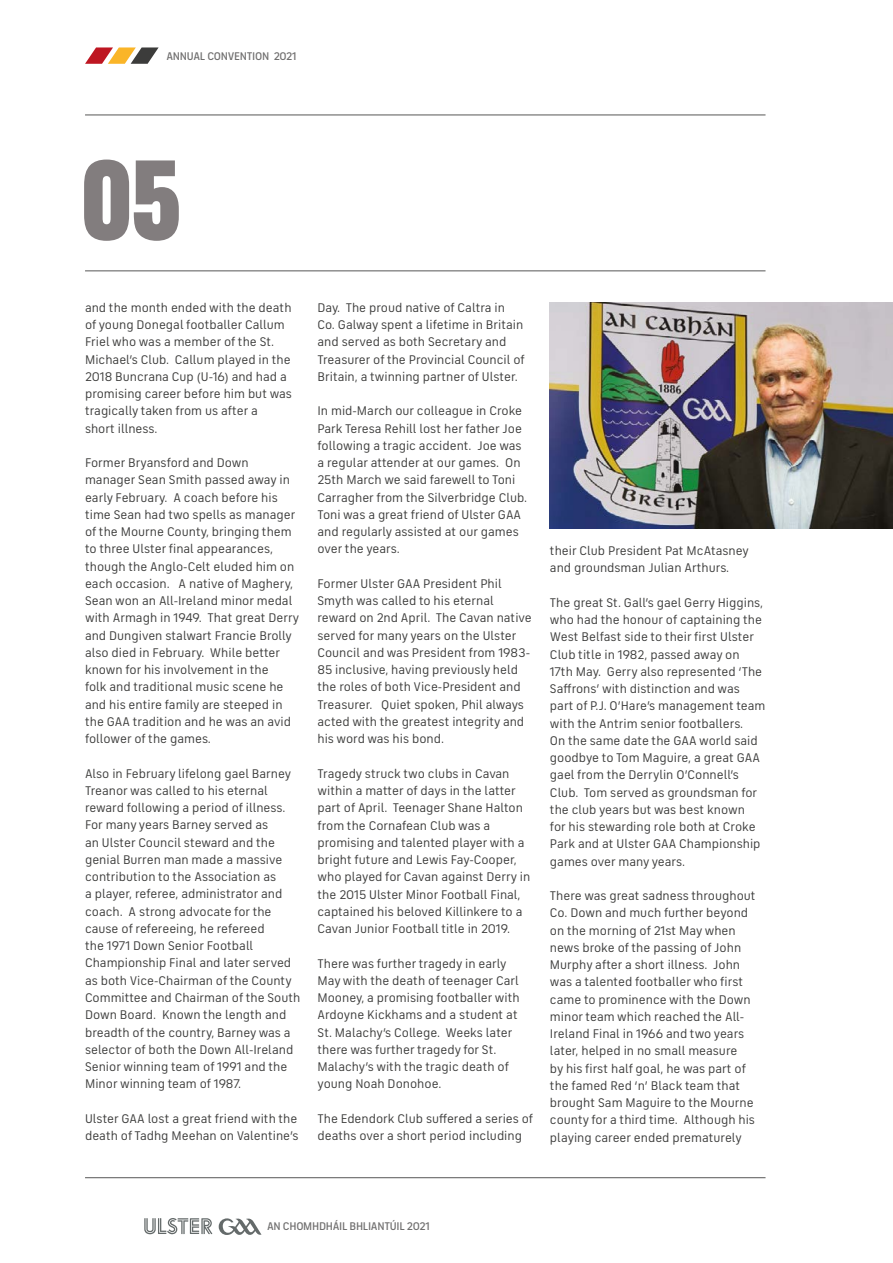
<style>
.page{position:relative;width:893px;height:1263px;background:#fff}
.page>*{position:absolute;margin:0;border:0;box-sizing:border-box;transform-origin:0 0}
.t1{font:900 114.75px "FS Industrie Cd";color:#827d7e}
.t2{font:12.75px/17.2px "FS Industrie";color:#3c3c3b}
.t3{font:500 11.25px "FS Industrie";letter-spacing:-.025em;color:#706f6f}
</style>
<div class="page">
<svg style="left:144px;top:1218px;width:68px;height:16px"></svg>
<svg style="left:219px;top:1218px;width:42px;height:17px"></svg>
<svg style="left:85px;top:47px;width:74px;height:17px"></svg>
<hr style="left:85px;top:271px;width:680px;height:1px;background:#575756">
<hr style="left:85px;top:1177px;width:680px;height:1px;background:#575756">
<hr style="left:85px;top:115px;width:680px;height:1px;background:#575756">
<img style="left:550px;top:302px;width:343px;height:226px">
<p class="t3" style="left:166px;top:49px;width:132px">ANNUAL CONVENTION 2021</p>
<h1 class="t1" style="left:80px;top:127px;width:102px">05</h1>
<p class="t2" style="left:85px;top:299px;width:208px">and the month ended with the death of young Donegal footballer Callum<br>Friel who was a member of the St.<br>Michael’s Club. Callum played in the<br>2018 Buncrana Cup (U-16) and had a promising career before him but was tragically taken from us after a<br>short illness.</p>
<p class="t2" style="left:85px;top:454px;width:216px">Former Bryansford and Down manager Sean Smith passed away in early February. A coach before his time Sean had two spells as manager of the Mourne County, bringing them to three Ulster final appearances, though the Anglo-Celt eluded him on each occasion. A native of Maghery, Sean won an All-Ireland minor medal with Armagh in 1949. That great Derry and Dungiven stalwart Francie Brolly also died in February. While better known for his involvement in the<br>folk and traditional music scene he and his entire family are steeped in the GAA tradition and he was an avid follower of the games.</p>
<p class="t2" style="left:85px;top:765px;width:217px">Also in February lifelong gael Barney Treanor was called to his eternal reward following a period of illness.<br>For many years Barney served as<br>an Ulster Council steward and the genial Burren man made a massive contribution to the Association as<br>a player, referee, administrator and coach. A strong advocate for the cause of refereeing, he refereed<br>the 1971 Down Senior Football Championship Final and later served as both Vice-Chairman of the County Committee and Chairman of the South Down Board. Known the length and breadth of the country, Barney was a selector of both the Down All-Ireland Senior winning team of 1991 and the Minor winning team of 1987.</p>
<p class="t2" style="left:85px;top:1110px;width:215px">Ulster GAA lost a great friend with the death of Tadhg Meehan on Valentine’s</p>
<p class="t2" style="left:317px;top:299px;width:209px">Day. The proud native of Caltra in Co. Galway spent a lifetime in Britain and served as both Secretary and Treasurer of the Provincial Council of Britain, a twinning partner of Ulster.</p>
<p class="t2" style="left:317px;top:403px;width:211px">In mid-March our colleague in Croke Park Teresa Rehill lost her father Joe following a tragic accident. Joe was a regular attender at our games. On 25th March we said farewell to Toni Carragher from the Silverbridge Club.<br>Toni was a great friend of Ulster GAA and regularly assisted at our games over the years.</p>
<p class="t2" style="left:317px;top:575px;width:216px">Former Ulster GAA President Phil Smyth was called to his eternal reward on 2nd April. The Cavan native served for many years on the Ulster Council and was President from 1983- 85 inclusive, having previously held the roles of both Vice-President and Treasurer. Quiet spoken, Phil always acted with the greatest integrity and his word was his bond.</p>
<p class="t2" style="left:317px;top:765px;width:214px">Tragedy struck two clubs in Cavan within a matter of days in the latter part of April. Teenager Shane Halton from the Cornafean Club was a promising and talented player with a bright future and Lewis Fay-Cooper, who played for Cavan against Derry in the 2015 Ulster Minor Football Final, captained his beloved Killinkere to a Cavan Junior Football title in 2019.</p>
<p class="t2" style="left:317px;top:955px;width:204px">There was further tragedy in early<br>May with the death of teenager Carl<br>Mooney, a promising footballer with<br>Ardoyne Kickhams and a student at<br>St. Malachy’s College. Weeks later there was further tragedy for St.<br>Malachy’s with the tragic death of young Noah Donohoe.</p>
<p class="t2" style="left:317px;top:1110px;width:217px">The Edendork Club suffered a series of deaths over a short period including</p>
<p class="t2" style="left:550px;top:542px;width:200px">their Club President Pat McAtasney and groundsman Julian Arthurs.</p>
<p class="t2" style="left:550px;top:594px;width:217px">The great St. Gall’s gael Gerry Higgins, who had the honour of captaining the West Belfast side to their first Ulster Club title in 1982, passed away on 17th May. Gerry also represented ‘The Saffrons’ with distinction and was part of P.J. O’Hare’s management team with the Antrim senior footballers.<br>On the same date the GAA world said goodbye to Tom Maguire, a great GAA gael from the Derrylin O’Connell’s Club. Tom served as groundsman for the club years but was best known<br>for his stewarding role both at Croke Park and at Ulster GAA Championship games over many years.</p>
<p class="t2" style="left:550px;top:887px;width:207px">There was great sadness throughout Co. Down and much further beyond on the morning of 21st May when news broke of the passing of John Murphy after a short illness. John was a talented footballer who first came to prominence with the Down minor team which reached the All-Ireland Final in 1966 and two years later, helped in no small measure<br>by his first half goal, he was part of the famed Red ‘n’ Black team that brought Sam Maguire to the Mourne county for a third time. Although his playing career ended prematurely</p>
<p class="t3" style="left:267px;top:1219px;width:164px">AN CHOMHDHÁIL BHLIANTÚIL 2021</p>
</div>
